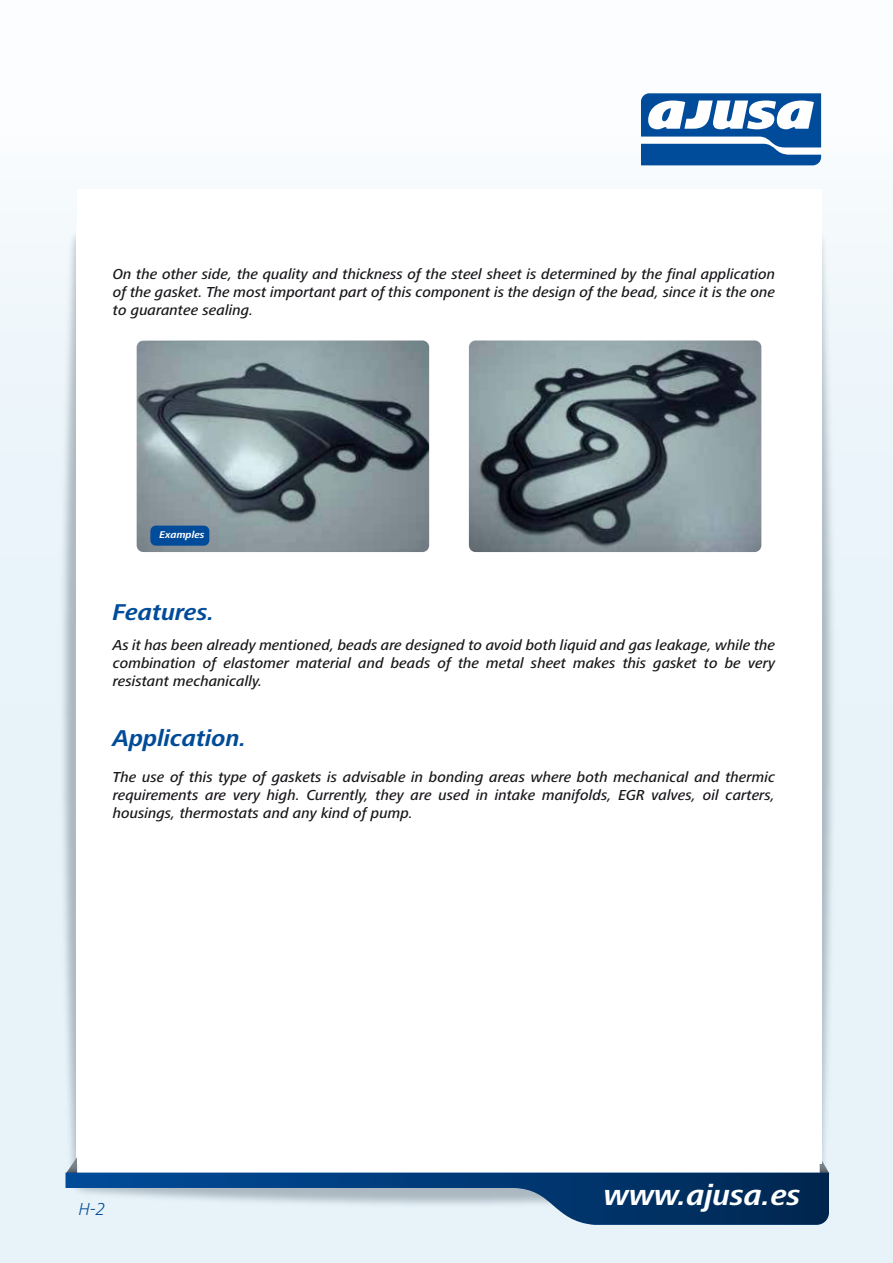
<style>
.page{position:relative;width:893px;height:1263px;background:#fff}
.page>*{position:absolute;margin:0;border:0;box-sizing:border-box;transform-origin:0 0}
.t1{font:italic 700 30px "Frutiger Next LT";color:#fff}
.t2{font:italic 700 23.7px "Frutiger Next LT";color:#004c9a}
.t3{font:italic 300 18px "Frutiger Next LT";color:#004c9a}
.t4{font:italic 500 15px/18px "Frutiger Next LT";color:#1a171b;text-align:justify}
.t5{font:italic 700 10.2px "Frutiger Next LT";color:#fff}
</style>
<div class="page">
<svg style="left:641px;top:93px;width:180px;height:72px"></svg>
<svg style="left:66px;top:1157px;width:763px;height:15px"></svg>
<img style="left:66px;top:1172px;width:763px;height:53px">
<div style="left:77px;top:189px;width:744px;height:975px;background:#fff"></div>
<img style="left:137px;top:340px;width:292px;height:212px">
<img style="left:469px;top:340px;width:292px;height:212px">
<div style="left:150px;top:526px;width:59px;height:20px;background:#004c9a;border-radius:5px"></div>
<p class="t4" style="left:113px;top:267px;width:664px">On the other side, the quality and thickness of the steel sheet is determined by the final application of the gasket. The most important part of this component is the design of the bead, since it is the one to guarantee sealing.</p>
<p class="t5" style="left:159px;top:530px;width:47px">Examples</p>
<h2 class="t2" style="left:113px;top:603px;width:103px">Features.</h2>
<p class="t4" style="left:113px;top:638px;width:664px">As it has been already mentioned, beads are designed to avoid both liquid and gas leakage, while the combination of elastomer material and beads of the metal sheet makes this gasket to be very resistant mechanically.</p>
<h2 class="t2" style="left:113px;top:729px;width:135px">Application.</h2>
<p class="t4" style="left:113px;top:769px;width:664px">The use of this type of gaskets is advisable in bonding areas where both mechanical and thermic requirements are very high. Currently, they are used in intake manifolds, EGR valves, oil carters, housings, thermostats and any kind of pump.</p>
<p class="t3" style="left:79px;top:1201px;width:28px">H-2</p>
<h1 class="t1" style="left:604px;top:1183px;width:198px">www.ajusa.es</h1>
</div>
